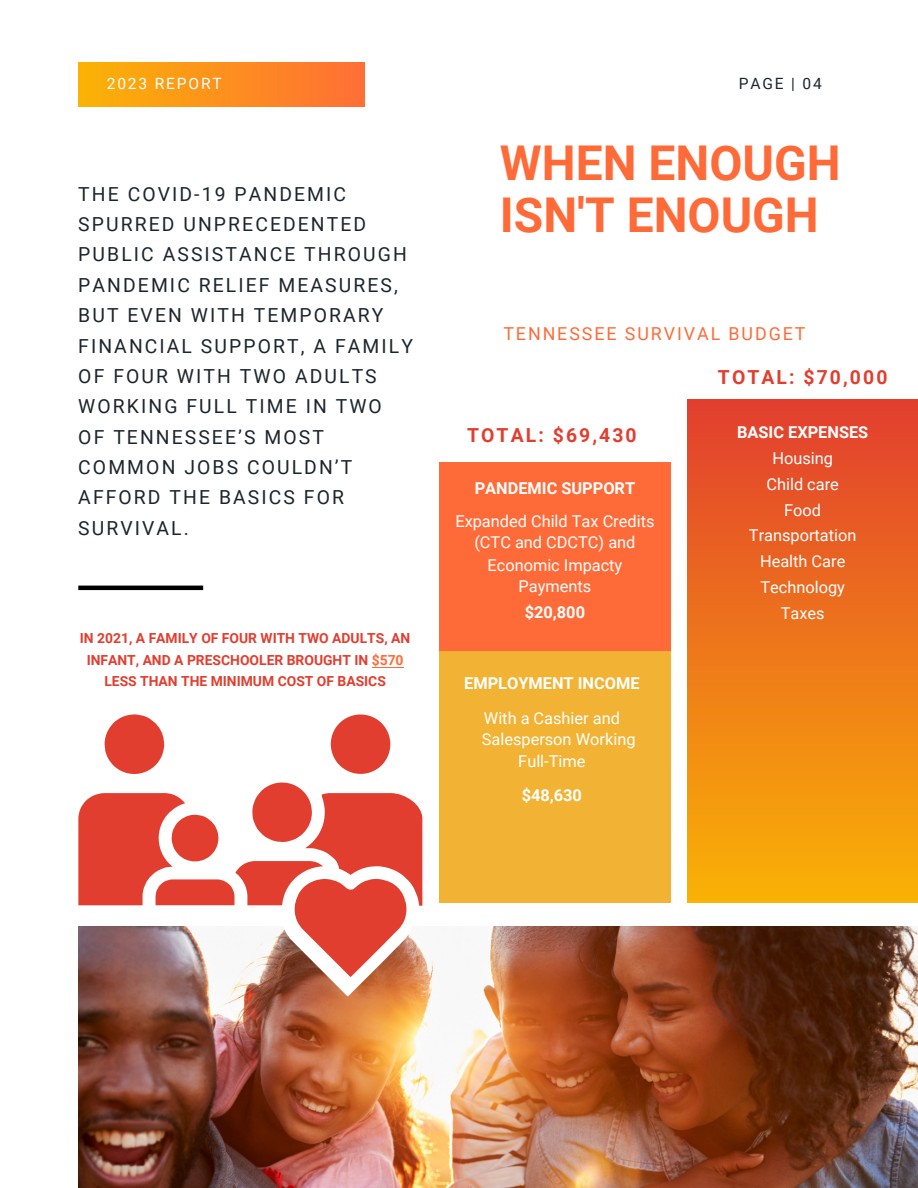
<style>
.page{position:relative;width:918px;height:1188px;background:#fff}
.page>*{position:absolute;margin:0;border:0;box-sizing:border-box;transform-origin:0 0}
.t1{font:700 48px "Roboto";color:#ff6b38}
.t2{font:19.35px/30.3px "Roboto";letter-spacing:.11em;color:#1d252c}
.t3{font:700 19.35px "Roboto";letter-spacing:.11em;color:#e23e2f}
.t4{font:17.85px "Roboto";letter-spacing:.11em;color:#ff6b38}
.t5{font:16.35px/25.8px "Roboto";color:#fff;text-align:center}
.t6{font:700 16.35px/34.8px "Roboto";color:#fff;text-align:center}
.t7{font:15.6px "Roboto";letter-spacing:.12em;color:#fff}
.t8{font:15.6px "Roboto";letter-spacing:.12em;color:#1d252c}
.t9{font:700 13.8px/21.3px "Roboto";color:#e23e2f;text-align:center}
.s1{color:#ff6b38}
.s2{font-weight:700}
.s3{font-weight:400}
</style>
<div class="page">
<div style="left:78px;top:62px;width:286px;height:44px;background:linear-gradient(to right,#fab305,#ff6f35)"></div>
<div style="left:440px;top:462px;width:231px;height:252px;background:#ff6b38"></div>
<div style="left:440px;top:651px;width:231px;height:252px;background:#f2b334"></div>
<div style="left:687px;top:399px;width:231px;height:504px;background:linear-gradient(to bottom,#e23e2f,#fab206)"></div>
<img style="left:78px;top:926px;width:840px;height:261px">
<hr style="left:78px;top:586px;width:125px;height:4px;background:#000">
<hr style="left:372px;top:667px;width:31px;height:1px;background:#ff6b38">
<svg style="left:78px;top:816px;width:354px;height:181px"></svg>
<svg style="left:78px;top:714px;width:344px;height:263px"></svg>
<p class="t7" style="left:107px;top:74px;width:117px">2023 REPORT</p>
<p class="t8" style="left:739px;top:75px;width:85px">PAGE | 04</p>
<p class="t2" style="left:78px;top:179px;width:336px">THE COVID-19 PANDEMIC<br>SPURRED UNPRECEDENTED<br>PUBLIC ASSISTANCE THROUGH<br>PANDEMIC RELIEF MEASURES,<br>BUT EVEN WITH TEMPORARY<br>FINANCIAL SUPPORT, A FAMILY<br>OF FOUR WITH TWO ADULTS<br>WORKING FULL TIME IN TWO</p>
<p class="t2" style="left:78px;top:422px;width:247px">OF TENNESSEE’S MOST</p>
<p class="t2" style="left:78px;top:452px;width:276px">COMMON JOBS COULDN’T<br>AFFORD THE BASICS FOR<br>SURVIVAL.</p>
<p class="t9" style="left:80px;top:628px;width:332px">IN 2021, A FAMILY OF FOUR WITH TWO ADULTS, AN<br>INFANT, AND A PRESCHOOLER BROUGHT IN <span class="s1">$570<br></span>LESS THAN THE MINIMUM COST OF BASICS</p>
<p class="t1" style="left:500px;top:135px;width:342px">WHEN ENOUGH</p>
<p class="t1" style="left:500px;top:188px;width:320px">ISN'T ENOUGH</p>
<p class="t4" style="left:503px;top:323px;width:304px">TENNESSEE SURVIVAL BUDGET</p>
<p class="t3" style="left:467px;top:424px;width:171px">TOTAL: $69,430</p>
<p class="t5" style="left:455px;top:472px;width:201px;line-height:32.7px"><span class="s2">PANDEMIC SUPPORT<br></span>Expanded Child Tax Credits</p>
<p class="t5" style="left:474px;top:530px;width:163px">(CTC and CDCTC) and</p>
<p class="t5" style="left:488px;top:552px;width:136px">Economic Impacty</p>
<p class="t5" style="left:519px;top:573px;width:74px">Payments</p>
<p class="t6" style="left:525px;top:595px;width:62px">$20,800</p>
<p class="t6" style="left:464px;top:666px;width:177px">EMPLOYMENT INCOME<br><span class="s3">With a Cashier and</span></p>
<p class="t5" style="left:482px;top:727px;width:155px">Salesperson Working</p>
<p class="t5" style="left:518px;top:748px;width:69px">Full-Time</p>
<p class="t6" style="left:522px;top:778px;width:62px">$48,630</p>
<p class="t3" style="left:718px;top:366px;width:171px">TOTAL: $70,000</p>
<p class="t6" style="left:737px;top:419px;width:133px;line-height:25.8px">BASIC EXPENSES<br><span class="s3">Housing</span></p>
<p class="t5" style="left:766px;top:471px;width:74px">Child care</p>
<p class="t5" style="left:749px;top:497px;width:109px">Food<br>Transportation<br>Health Care<br>Technology</p>
<p class="t5" style="left:781px;top:601px;width:45px">Taxes</p>
</div>
